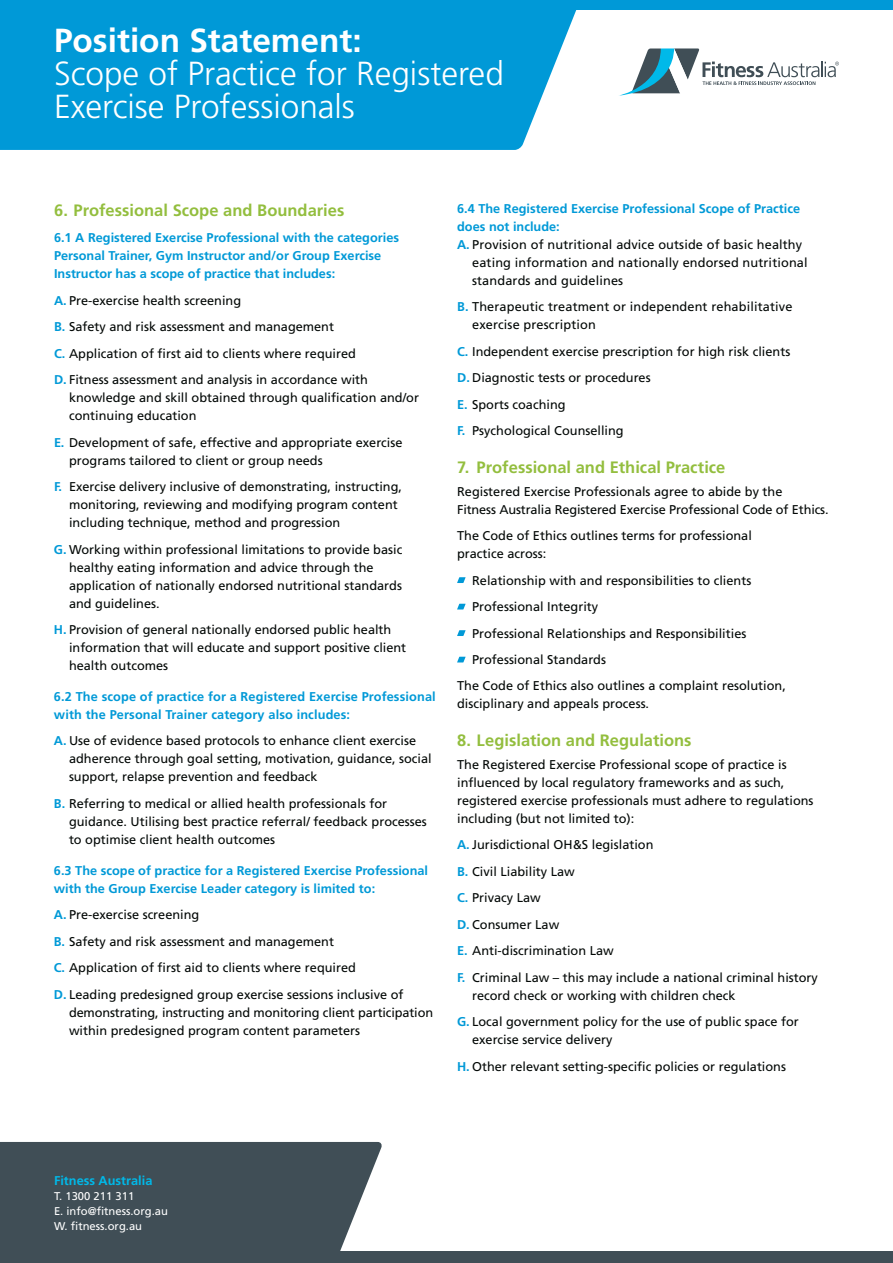
<style>
.page{position:relative;width:893px;height:1263px;background:#fff}
.page>*{position:absolute;margin:0;border:0;box-sizing:border-box;transform-origin:0 0}
.t1{font:300 33.3px/33.3px "Frutiger";color:#fff}
.t2{font:700 33.3px "Frutiger";color:#fff}
.t3{font:700 16.5px "Frutiger";color:#93be3e}
.t4{font:12.75px/18px "Frutiger";color:#030806}
.t5{font:700 12.75px/18px "Frutiger";color:#0099d7}
.t6{font:700 12.75px "Frutiger";color:#00b9e9}
.t7{font:11.25px/15px "Frutiger";color:#fff}
.s1{font-weight:700;color:#0099d7}
</style>
<div class="page">
<div style="left:0;top:1251px;width:892px;height:12px;background:#404e56"></div>
<svg style="left:443px;top:0;width:449px;height:1px"></svg>
<div style="left:0;top:10px;width:577px;height:140px;background:#0099d7"></div>
<svg style="left:619px;top:48px;width:220px;height:48px"></svg>
<div style="left:0;top:1px;width:892px;height:9px;background:#0099d7"></div>
<svg style="left:457px;top:577px;width:8px;height:6px"></svg>
<svg style="left:457px;top:604px;width:8px;height:6px"></svg>
<svg style="left:457px;top:630px;width:8px;height:6px"></svg>
<svg style="left:457px;top:657px;width:8px;height:6px"></svg>
<div style="left:0;top:1142px;width:382px;height:109px;background:#404e56"></div>
<h1 class="t2" style="left:54px;top:27px;width:309px">Position Statement:</h1>
<h1 class="t1" style="left:54px;top:59px;width:451px">Scope of Practice for Registered<br>Exercise Professionals</h1>
<p class="t3" style="left:54px;top:203px;width:292px">6. Professional Scope and Boundaries</p>
<p class="t5" style="left:54px;top:230px;width:346px">6.1 A Registered Exercise Professional with the categories<br>Personal Trainer, Gym Instructor and/or Group Exercise<br>Instructor has a scope of practice that includes:</p>
<p class="t4" style="left:54px;top:288px;width:315px;line-height:26.5px"><span class="s1">A.</span> Pre-exercise health screening<br><span class="s1">B.</span> Safety and risk assessment and management<br><span class="s1">C.</span> Application of first aid to clients where required <span class="s1">D.</span> Fitness assessment and analysis in accordance with</p>
<p class="t4" style="left:69px;top:390px;width:351px">knowledge and skill obtained through qualification and/or continuing education</p>
<p class="t4" style="left:69px;top:434px;width:335px;text-indent:-15px"><span class="s1">E.</span> Development of safe, effective and appropriate exercise programs tailored to client or group needs</p>
<p class="t4" style="left:69px;top:479px;width:334px;text-indent:-15px"><span class="s1">F.</span> Exercise delivery inclusive of demonstrating, instructing, monitoring, reviewing and modifying program content including technique, method and progression</p>
<p class="t4" style="left:69px;top:541px;width:335px;text-indent:-15px"><span class="s1">G.</span> Working within professional limitations to provide basic healthy eating information and advice through the application of nationally endorsed nutritional standards and guidelines.</p>
<p class="t4" style="left:69px;top:622px;width:339px;text-indent:-15px"><span class="s1">H.</span> Provision of general nationally endorsed public health information that will educate and support positive client health outcomes</p>
<p class="t5" style="left:54px;top:689px;width:383px">6.2 The scope of practice for a Registered Exercise Professional with the Personal Trainer category also includes:</p>
<p class="t4" style="left:69px;top:733px;width:364px;text-indent:-15px"><span class="s1">A.</span> Use of evidence based protocols to enhance client exercise adherence through goal setting, motivation, guidance, social support, relapse prevention and feedback</p>
<p class="t4" style="left:69px;top:795px;width:359px;text-indent:-15px"><span class="s1">B.</span> Referring to medical or allied health professionals for guidance. Utilising best practice referral/ feedback processes to optimise client health outcomes</p>
<p class="t5" style="left:54px;top:862px;width:375px">6.3 The scope of practice for a Registered Exercise Professional with the Group Exercise Leader category is limited to:</p>
<p class="t4" style="left:54px;top:902px;width:351px;line-height:26.5px"><span class="s1">A.</span> Pre-exercise screening<br><span class="s1">B.</span> Safety and risk assessment and management<br><span class="s1">C.</span> Application of first aid to clients where required<br><span class="s1">D.</span> Leading predesigned group exercise sessions inclusive of</p>
<p class="t4" style="left:69px;top:1004px;width:365px">demonstrating, instructing and monitoring client participation within predesigned program content parameters</p>
<p class="t5" style="left:457px;top:201px;width:344px">6.4 The Registered Exercise Professional Scope of Practice</p>
<p class="t5" style="left:457px;top:219px;width:104px">does not include:</p>
<p class="t4" style="left:457px;top:237px;width:346px"><span class="s1">A.</span> Provision of nutritional advice outside of basic healthy</p>
<p class="t4" style="left:472px;top:255px;width:337px">eating information and nationally endorsed nutritional</p>
<p class="t4" style="left:472px;top:273px;width:152px">standards and guidelines</p>
<p class="t4" style="left:472px;top:299px;width:322px;text-indent:-15px"><span class="s1">B.</span> Therapeutic treatment or independent rehabilitative exercise prescription</p>
<p class="t4" style="left:457px;top:339px;width:334px;line-height:26.5px"><span class="s1">C.</span> Independent exercise prescription for high risk clients <span class="s1">D.</span> Diagnostic tests or procedures<br><span class="s1">E.</span> Sports coaching<br><span class="s1">F.</span> Psychological Counselling</p>
<p class="t3" style="left:457px;top:461px;width:270px">7. Professional and Ethical Practice</p>
<p class="t4" style="left:457px;top:483px;width:373px">Registered Exercise Professionals agree to abide by the<br>Fitness Australia Registered Exercise Professional Code of Ethics.</p>
<p class="t4" style="left:457px;top:528px;width:296px">The Code of Ethics outlines terms for professional practice across:</p>
<p class="t4" style="left:472px;top:572px;width:281px">Relationship with and responsibilities to clients</p>
<p class="t4" style="left:472px;top:599px;width:128px">Professional Integrity</p>
<p class="t4" style="left:472px;top:625px;width:276px">Professional Relationships and Responsibilities</p>
<p class="t4" style="left:472px;top:652px;width:135px">Professional Standards</p>
<p class="t4" style="left:457px;top:678px;width:330px">The Code of Ethics also outlines a complaint resolution,</p>
<p class="t4" style="left:457px;top:696px;width:193px">disciplinary and appeals process.</p>
<p class="t3" style="left:457px;top:734px;width:236px">8. Legislation and Regulations</p>
<p class="t4" style="left:457px;top:756px;width:358px">The Registered Exercise Professional scope of practice is influenced by local regulatory frameworks and as such, registered exercise professionals must adhere to regulations including (but not limited to):</p>
<p class="t4" style="left:457px;top:832px;width:362px;line-height:26.5px"><span class="s1">A.</span> Jurisdictional OH&amp;S legislation<br><span class="s1">B.</span> Civil Liability Law<br><span class="s1">C.</span> Privacy Law<br><span class="s1">D.</span> Consumer Law<br><span class="s1">E.</span> Anti-discrimination Law<br><span class="s1">F.</span> Criminal Law – this may include a national criminal history</p>
<p class="t4" style="left:457px;top:983px;width:343px;line-height:26.5px;text-indent:15px">record check or working with children check<br><span class="s1">G.</span> Local government policy for the use of public space for</p>
<p class="t4" style="left:457px;top:1027px;width:330px;line-height:26.5px;text-indent:15px">exercise service delivery<br><span class="s1">H.</span> Other relevant setting-specific policies or regulations</p>
<p class="t6" style="left:54px;top:1175px;width:100px">Fitness Australia</p>
<p class="t7" style="left:54px;top:1189px;width:115px">T. 1300 211 311<br>E. info@fitness.org.au<br>W. fitness.org.au</p>
</div>
